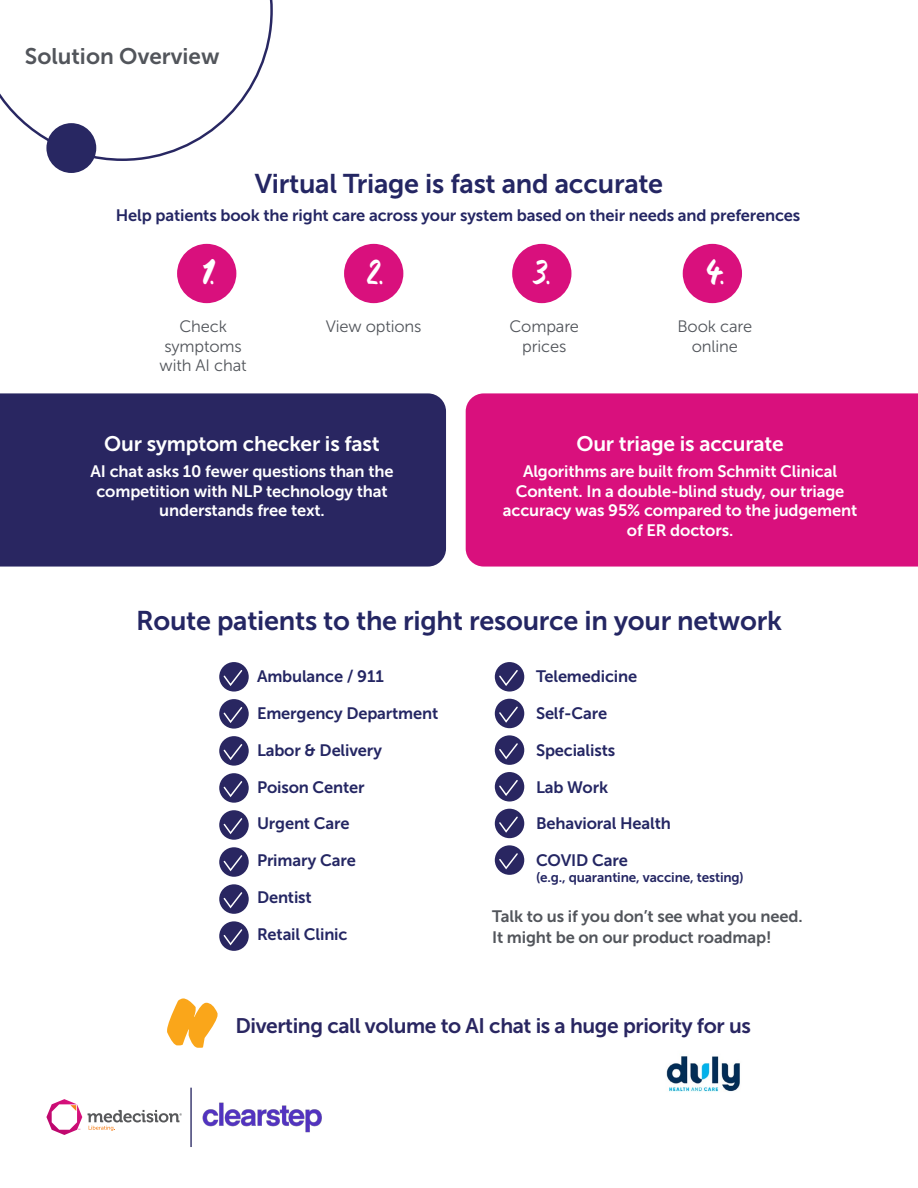
<style>
.page{position:relative;width:918px;height:1188px;background:#fff}
.page>*{position:absolute;margin:0;border:0;box-sizing:border-box;transform-origin:0 0}
.t1{font:34.95px "Gemini Brush";color:#fff}
.t2{font:27px "Museo Sans 700";letter-spacing:-.01em;color:#242663}
.t3{font:22.5px "Museo Sans 700";color:#52555b}
.t4{font:21px "Museo Sans 700";letter-spacing:-.02em;color:#292661}
.t5{font:21px "Museo Sans 700";letter-spacing:-.01em;color:#fff}
.t6{font:16.5px "Museo Sans 700";letter-spacing:-.01em;color:#242663}
.t7{font:16.5px/19.5px "Museo Sans 700";letter-spacing:-.01em;color:#fff;text-align:center}
.t8{font:16.5px/21px "Museo Sans 700";letter-spacing:-.01em;color:#52555b}
.t9{font:16.5px/19.5px "Museo Sans 300";letter-spacing:-.01em;color:#52555b;text-align:center}
.t10{font:13.5px "Museo Sans 700";letter-spacing:-.01em;color:#242663}
</style>
<div class="page">
<div style="left:0;top:393px;width:446px;height:174px;background:#292661"></div>
<div style="left:466px;top:393px;width:452px;height:174px;background:#d9107d"></div>
<svg style="left:0;top:0;width:273px;height:162px"></svg>
<div style="left:46px;top:123px;width:50px;height:50px;background:#282762;border-radius:50%"></div>
<svg style="left:46px;top:1099px;width:36px;height:36px"></svg>
<svg style="left:88px;top:1110px;width:94px;height:21px"></svg>
<img style="left:202px;top:1102px;width:120px;height:31px">
<hr style="left:190px;top:1088px;width:2px;height:59px;background:#282762">
<div style="left:177px;top:244px;width:59px;height:59px;background:#d9107d;border-radius:50%"></div>
<div style="left:344px;top:244px;width:59px;height:59px;background:#d9107d;border-radius:50%"></div>
<div style="left:512px;top:244px;width:59px;height:59px;background:#d9107d;border-radius:50%"></div>
<div style="left:683px;top:244px;width:59px;height:59px;background:#d9107d;border-radius:50%"></div>
<svg style="left:219px;top:662px;width:30px;height:30px"></svg>
<svg style="left:222px;top:669px;width:22px;height:18px"></svg>
<div style="left:495px;top:662px;width:29px;height:30px;background:#292661;border-radius:50%"></div>
<svg style="left:498px;top:670px;width:20px;height:17px"></svg>
<svg style="left:219px;top:810px;width:30px;height:30px"></svg>
<svg style="left:222px;top:817px;width:22px;height:19px"></svg>
<div style="left:495px;top:809px;width:29px;height:29px;background:#292661;border-radius:50%"></div>
<svg style="left:498px;top:816px;width:20px;height:18px"></svg>
<div style="left:219px;top:736px;width:30px;height:30px;background:#292661;border-radius:50%"></div>
<svg style="left:222px;top:744px;width:21px;height:17px"></svg>
<div style="left:495px;top:735px;width:29px;height:30px;background:#292661;border-radius:50%"></div>
<svg style="left:498px;top:743px;width:20px;height:18px"></svg>
<div style="left:219px;top:884px;width:30px;height:30px;background:#292661;border-radius:50%"></div>
<svg style="left:222px;top:892px;width:21px;height:18px"></svg>
<div style="left:219px;top:699px;width:30px;height:30px;background:#292661;border-radius:50%"></div>
<svg style="left:222px;top:707px;width:21px;height:17px"></svg>
<div style="left:495px;top:699px;width:29px;height:29px;background:#292661;border-radius:50%"></div>
<svg style="left:498px;top:706px;width:20px;height:18px"></svg>
<svg style="left:219px;top:847px;width:30px;height:30px"></svg>
<svg style="left:222px;top:854px;width:22px;height:19px"></svg>
<div style="left:495px;top:845px;width:29px;height:30px;background:#292661;border-radius:50%"></div>
<svg style="left:498px;top:853px;width:20px;height:18px"></svg>
<div style="left:219px;top:773px;width:30px;height:30px;background:#292661;border-radius:50%"></div>
<svg style="left:222px;top:781px;width:21px;height:17px"></svg>
<div style="left:495px;top:772px;width:29px;height:30px;background:#292661;border-radius:50%"></div>
<svg style="left:498px;top:780px;width:20px;height:17px"></svg>
<div style="left:219px;top:921px;width:30px;height:30px;background:#292661;border-radius:50%"></div>
<svg style="left:222px;top:929px;width:21px;height:18px"></svg>
<svg style="left:167px;top:998px;width:51px;height:50px"></svg>
<img style="left:666px;top:1056px;width:74px;height:36px">
<h3 class="t3" style="left:25px;top:44px;width:196px">Solution Overview</h3>
<h2 class="t2" style="left:255px;top:169px;width:410px">Virtual Triage is fast and accurate</h2>
<p class="t6" style="left:116px;top:206px;width:686px">Help patients book the right care across your system based on their needs and preferences</p>
<h1 class="t1" style="left:196px;top:252px;width:20px">1.</h1>
<h1 class="t1" style="left:363px;top:252px;width:22px">2.</h1>
<h1 class="t1" style="left:531px;top:252px;width:21px">3.</h1>
<h1 class="t1" style="left:701px;top:252px;width:24px">4.</h1>
<p class="t9" style="left:160px;top:317px;width:88px">Check symptoms with AI chat</p>
<p class="t9" style="left:326px;top:317px;width:97px">View options</p>
<p class="t9" style="left:509px;top:317px;width:71px">Compare prices</p>
<p class="t9" style="left:677px;top:317px;width:76px">Book care online</p>
<p class="t5" style="left:104px;top:432px;width:277px">Our symptom checker is fast</p>
<p class="t7" style="left:91px;top:462px;width:305px">AI chat asks 10 fewer questions than the competition with NLP technology that understands free text.</p>
<p class="t5" style="left:576px;top:432px;width:209px">Our triage is accurate</p>
<p class="t7" style="left:503px;top:462px;width:356px">Algorithms are built from Schmitt Clinical Content. In a double-blind study, our triage accuracy was 95% compared to the judgement of ER doctors.</p>
<h2 class="t2" style="left:136px;top:605px;width:647px">Route patients to the right resource in your network</h2>
<p class="t6" style="left:257px;top:668px;width:128px">Ambulance / 911</p>
<p class="t6" style="left:257px;top:704px;width:183px">Emergency Department</p>
<p class="t6" style="left:257px;top:741px;width:127px">Labor &amp; Delivery</p>
<p class="t6" style="left:257px;top:778px;width:109px">Poison Center</p>
<p class="t6" style="left:257px;top:814px;width:94px">Urgent Care</p>
<p class="t6" style="left:257px;top:851px;width:100px">Primary Care</p>
<p class="t6" style="left:257px;top:888px;width:56px">Dentist</p>
<p class="t6" style="left:257px;top:925px;width:92px">Retail Clinic</p>
<p class="t6" style="left:536px;top:667px;width:103px">Telemedicine</p>
<p class="t6" style="left:536px;top:704px;width:73px">Self-Care</p>
<p class="t6" style="left:536px;top:741px;width:81px">Specialists</p>
<p class="t6" style="left:536px;top:778px;width:74px">Lab Work</p>
<p class="t6" style="left:536px;top:814px;width:136px">Behavioral Health</p>
<p class="t6" style="left:536px;top:851px;width:93px">COVID Care</p>
<p class="t10" style="left:536px;top:870px;width:209px">(e.g., quarantine, vaccine, testing)</p>
<p class="t8" style="left:492px;top:906px;width:312px">Talk to us if you don’t see what you need.<br>It might be on our product roadmap!</p>
<p class="t4" style="left:235px;top:1014px;width:517px">Diverting call volume to AI chat is a huge priority for us</p>
</div>
